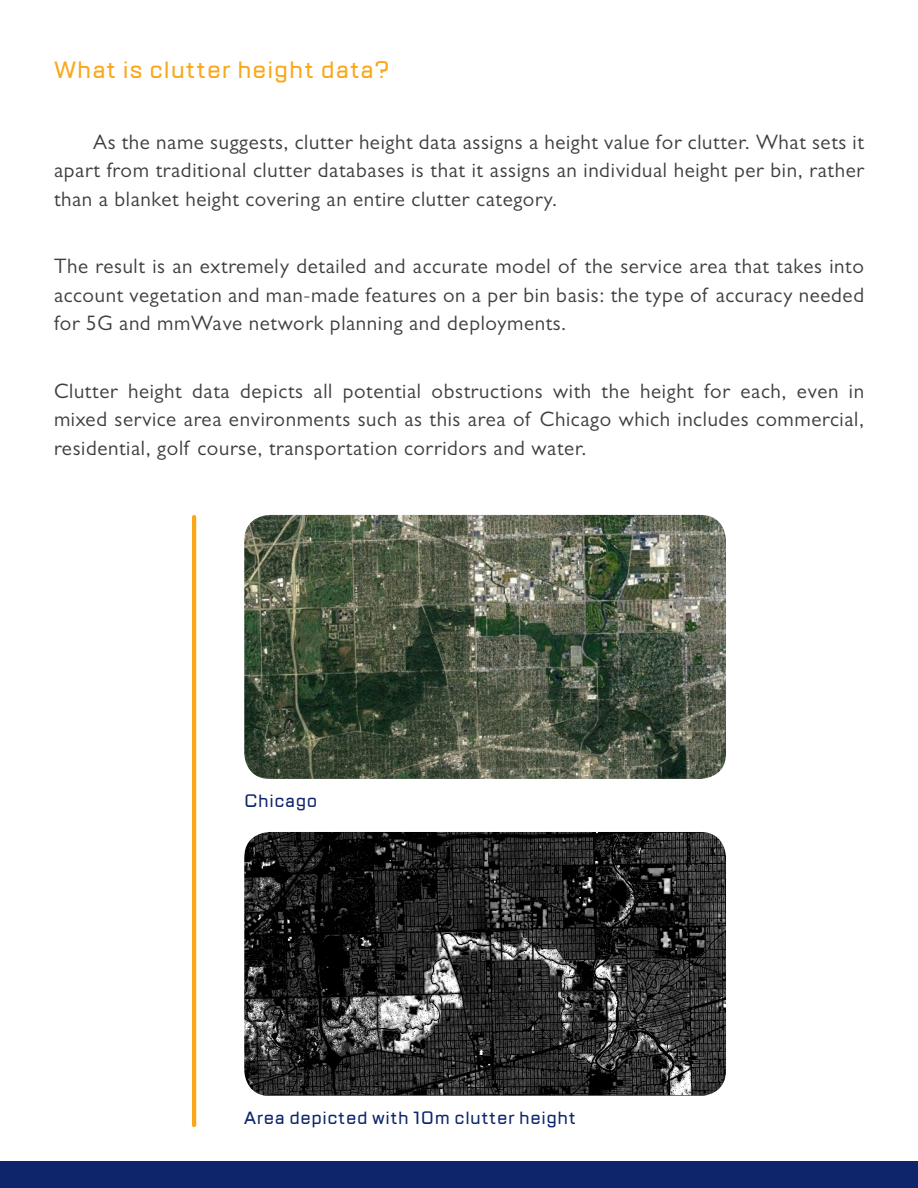
<style>
.page{position:relative;width:918px;height:1188px;background:#fff}
.page>*{position:absolute;margin:0;border:0;box-sizing:border-box;transform-origin:0 0}
.t1{font:500 24px "TT Lakes";letter-spacing:.04em;color:#faa719}
.t2{font:21px/28.5px "Gill Sans MT Pro";letter-spacing:.03em;color:#3e3e3f;text-align:justify}
.t3{font:500 18px "TT Lakes";letter-spacing:.03em;color:#0e256c}
</style>
<div class="page">
<div style="left:0;top:1162px;width:918px;height:26px;background:#0e256c"></div>
<img style="left:244px;top:515px;width:482px;height:264px">
<img style="left:244px;top:832px;width:482px;height:264px">
<hr style="left:192px;top:517px;width:4px;height:608px;background:#faa719">
<p class="t1" style="left:54px;top:54px;width:337px">What is clutter height data?</p>
<p class="t2" style="left:54px;top:127px;width:812px;text-indent:39px">As the name suggests, clutter height data assigns a height value for clutter. What sets it apart from traditional clutter databases is that it assigns an individual height per bin, rather than a blanket height covering an entire clutter category.</p>
<p class="t2" style="left:54px;top:252px;width:812px">The result is an extremely detailed and accurate model of the service area that takes into account vegetation and man-made features on a per bin basis: the type of accuracy needed for 5G and mmWave network planning and deployments.</p>
<p class="t2" style="left:54px;top:376px;width:812px">Clutter height data depicts all potential obstructions with the height for each, even in mixed service area environments such as this area of Chicago which includes commercial, residential, golf course, transportation corridors and water.</p>
<p class="t3" style="left:244px;top:789px;width:75px">Chicago</p>
<p class="t3" style="left:244px;top:1106px;width:333px">Area depicted with 10m clutter height</p>
</div>
